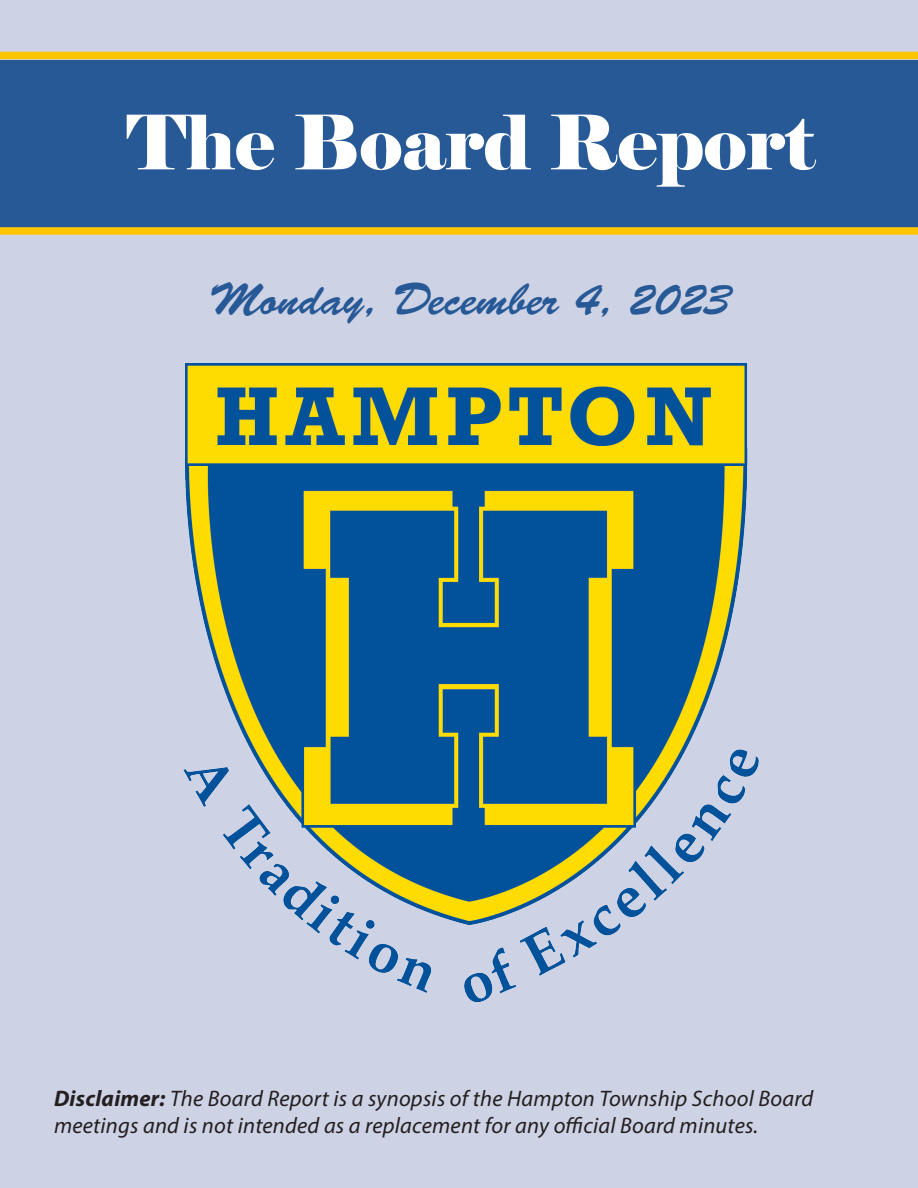
<style>
.page{position:relative;width:918px;height:1188px;background:#ced2e5}
.page>*{position:absolute;margin:0;border:0;box-sizing:border-box;transform-origin:0 0}
.t1{font:75px "Elephant";color:#fff}
.t2{font:45px "Brush Script Std";color:#265996}
.t3{font:italic 22.5px/27px "Myriad Pro";letter-spacing:.01em;color:#231f20}
.s1{font-weight:700}
</style>
<div class="page">
<img style="left:183px;top:364px;width:576px;height:638px">
<div style="left:0;top:60px;width:918px;height:167px;background:#265996"></div>
<div style="left:0;top:52px;width:918px;height:7px;background:#ffc500"></div>
<div style="left:0;top:227px;width:918px;height:8px;background:#ffc500"></div>
<p class="t1" style="left:126px;top:96px;width:690px">The Board Report</p>
<p class="t2" style="left:210px;top:274px;width:522px">Monday, December 4, 2023</p>
<p class="t3" style="left:54px;top:1085px;width:761px"><span class="s1">Disclaimer:</span> The Board Report is a synopsis of the Hampton Township School Board meetings and is not intended as a replacement for any official Board minutes.</p>
</div>
